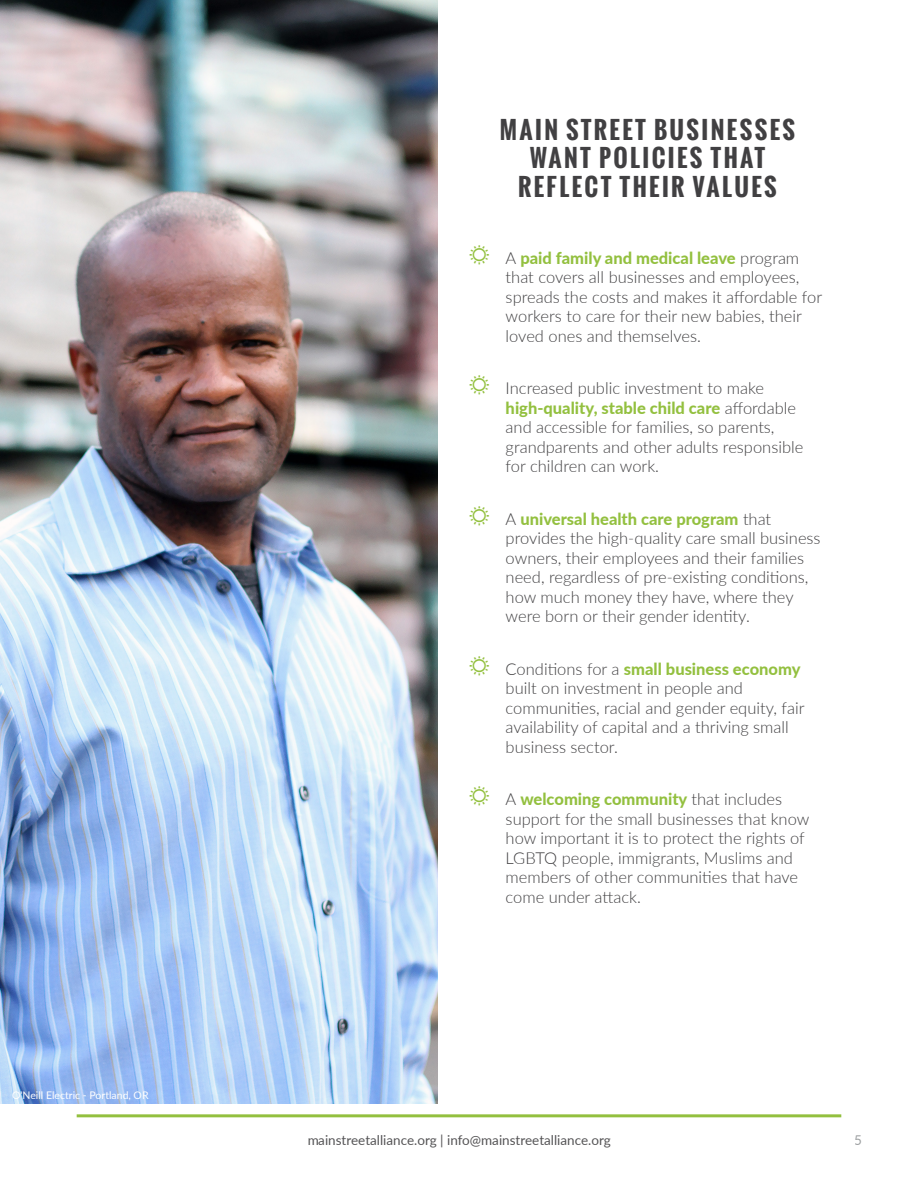
<style>
.page{position:relative;width:918px;height:1188px;background:#fff}
.page>*{position:absolute;margin:0;border:0;box-sizing:border-box;transform-origin:0 0}
.Header_-_Align_Cente{font:700 24px "Oswald";letter-spacing:.1em;color:#414042}
.t1{font:300 16.5px/19.5px "Lato";color:#414042}
.t2{font:13.5px "Lato";color:#414042}
.t3{font:13.5px "Lato";color:#939698}
.Body_Text{font:10.5px "Lato";color:#fff}
.s1{font-weight:400;font-size:25.5px;color:#93c03f}
.s2{font-weight:800;color:#93c03f}
</style>
<div class="page">
<img style="left:0;top:0;width:438px;height:1104px">
<hr style="left:77px;top:1114px;width:764px;height:3px;background:#93c03f">
<p class="Body_Text" style="left:12px;top:1087px;width:138px">O'Neill Electric - Portland, OR</p>
<p class="Header_-_Align_Cente" style="left:500px;top:112px;width:297px">MAIN STREET BUSINESSES</p>
<p class="Header_-_Align_Cente" style="left:530px;top:140px;width:237px">WANT POLICIES THAT</p>
<p class="Header_-_Align_Cente" style="left:518px;top:169px;width:260px">REFLECT THEIR VALUES</p>
<p class="t1" style="left:506px;top:248px;width:318px;text-indent:-36px"><span class="s1">☼</span> A <span class="s2">paid family and medical leave</span> program that covers all businesses and employees, spreads the costs and makes it affordable for workers to care for their new babies, their loved ones and themselves.</p>
<p class="t1" style="left:506px;top:378px;width:299px;text-indent:-36px"><span class="s1">☼</span> Increased public investment to make <span class="s2">high-quality, stable child care</span> affordable and accessible for families, so parents, grandparents and other adults responsible for children can work.</p>
<p class="t1" style="left:506px;top:509px;width:316px;text-indent:-36px"><span class="s1">☼</span> A <span class="s2">universal health care program</span> that provides the high-quality care small business owners, their employees and their families need, regardless of pre-existing conditions, how much money they have, where they were born or their gender identity.</p>
<p class="t1" style="left:506px;top:659px;width:300px;text-indent:-36px"><span class="s1">☼</span> Conditions for a <span class="s2">small business economy </span>built on investment in people and communities, racial and gender equity, fair availability of capital and a thriving small business sector.</p>
<p class="t1" style="left:506px;top:789px;width:305px;text-indent:-36px"><span class="s1">☼</span> A <span class="s2">welcoming community</span> that includes support for the small businesses that know how important it is to protect the rights of LGBTQ people, immigrants, Muslims and members of other communities that have come under attack.</p>
<p class="t2" style="left:307px;top:1130px;width:305px">mainstreetalliance.org | info@mainstreetalliance.org</p>
<p class="t3" style="left:855px;top:1130px;width:9px">5</p>
</div>
